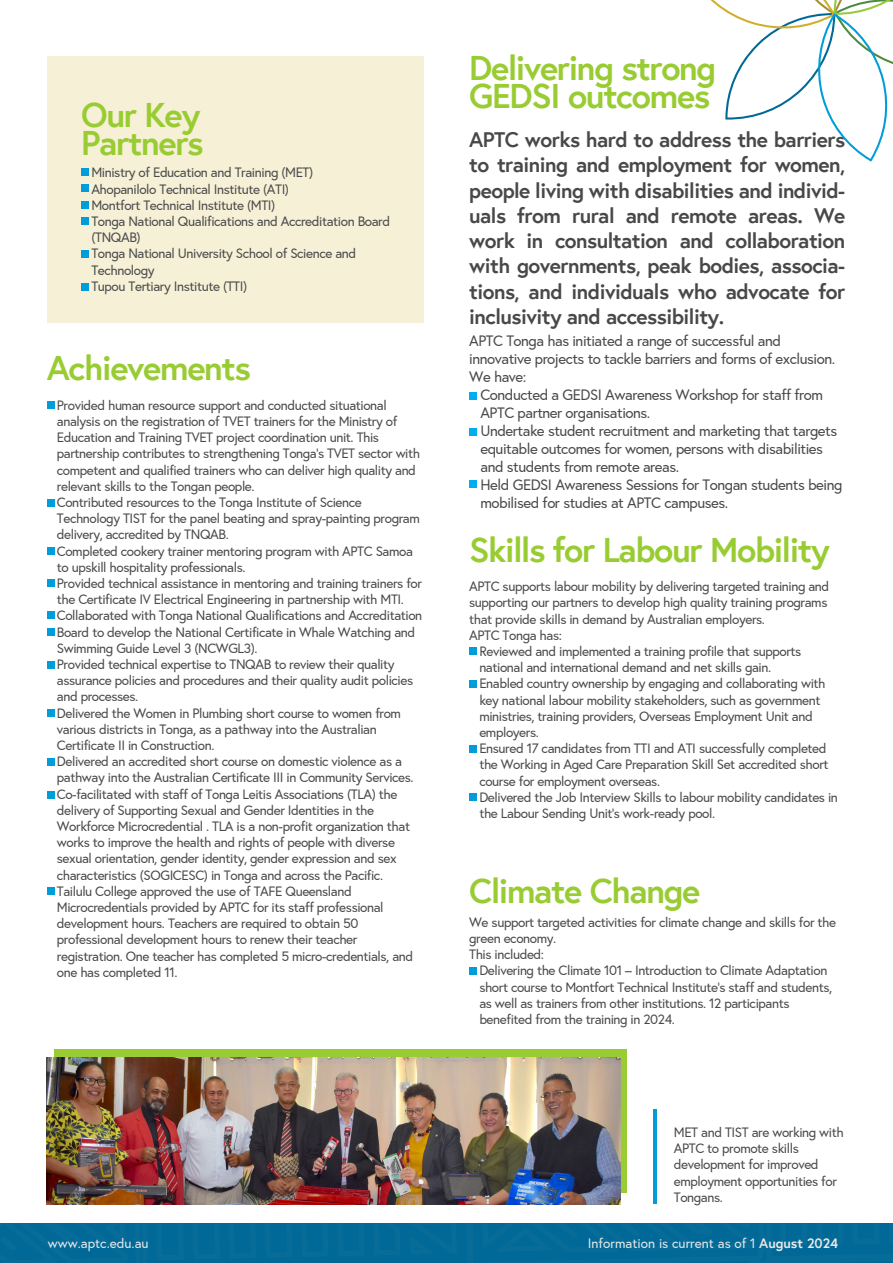
<style>
.page{position:relative;width:893px;height:1263px;background:#fff}
.page>*{position:absolute;margin:0;border:0;box-sizing:border-box;transform-origin:0 0}
.t1{font:700 34.2px/28.5px "Europa";letter-spacing:-.04em;color:#9c3}
.t2{font:700 21px/25.2px "Europa";letter-spacing:-.025em;color:#48484a;text-align:justify}
.t3{font:15px/18px "Europa";letter-spacing:-.03em;color:#48484a}
.t4{font:13.5px/16.2px "Europa";letter-spacing:-.03em;color:#48484a}
.t5{font:13.5px "Europa";color:#e9eaeb}
.s1{font-weight:700}
</style>
<div class="page">
<div style="left:47px;top:56px;width:376px;height:267px;background:#f6f0d6"></div>
<div style="left:55px;top:1049px;width:572px;height:144px;background:#9c3"></div>
<div style="left:0;top:1223px;width:893px;height:40px;background:#006998"></div>
<div style="left:469px;top:967px;width:8px;height:8px;background:#009dda"></div>
<div style="left:469px;top:647px;width:8px;height:8px;background:#009dda"></div>
<div style="left:469px;top:680px;width:8px;height:7px;background:#009dda"></div>
<div style="left:469px;top:745px;width:8px;height:8px;background:#009dda"></div>
<div style="left:469px;top:793px;width:8px;height:8px;background:#009dda"></div>
<svg style="left:710px;top:0;width:183px;height:162px"></svg>
<img style="left:47px;top:1057px;width:574px;height:147px">
<div style="left:47px;top:401px;width:8px;height:8px;background:#009dda"></div>
<div style="left:47px;top:499px;width:8px;height:8px;background:#009dda"></div>
<div style="left:47px;top:547px;width:8px;height:8px;background:#009dda"></div>
<div style="left:47px;top:579px;width:8px;height:8px;background:#009dda"></div>
<div style="left:47px;top:611px;width:8px;height:8px;background:#009dda"></div>
<div style="left:47px;top:628px;width:8px;height:8px;background:#009dda"></div>
<div style="left:47px;top:661px;width:8px;height:8px;background:#009dda"></div>
<div style="left:47px;top:709px;width:8px;height:8px;background:#009dda"></div>
<div style="left:47px;top:758px;width:8px;height:8px;background:#009dda"></div>
<div style="left:47px;top:791px;width:8px;height:8px;background:#009dda"></div>
<div style="left:47px;top:887px;width:8px;height:8px;background:#009dda"></div>
<div style="left:81px;top:168px;width:8px;height:8px;background:#009dda"></div>
<div style="left:81px;top:184px;width:8px;height:8px;background:#009dda"></div>
<div style="left:81px;top:201px;width:8px;height:8px;background:#009dda"></div>
<div style="left:81px;top:250px;width:8px;height:8px;background:#009dda"></div>
<div style="left:81px;top:217px;width:8px;height:8px;background:#009dda"></div>
<div style="left:81px;top:283px;width:8px;height:7px;background:#009dda"></div>
<hr style="left:654px;top:1109px;width:3px;height:95px;background:#009dda">
<div style="left:469px;top:392px;width:8px;height:8px;background:#00aeef"></div>
<div style="left:469px;top:428px;width:8px;height:8px;background:#00aeef"></div>
<div style="left:469px;top:480px;width:8px;height:8px;background:#00aeef"></div>
<h1 class="t1" style="left:81px;top:99px;width:124px">Our Key<br>Partners</h1>
<p class="t4" style="left:91px;top:165px;width:300px">Ministry of Education and Training (MET)<br>Ahopanilolo Technical Institute (ATI)<br>Montfort Technical Institute (MTI)<br>Tonga National Qualifications and Accreditation Board (TNQAB)<br>Tonga National University School of Science and Technology<br>Tupou Tertiary Institute (TTI)</p>
<h1 class="t1" style="left:47px;top:353px;width:206px">Achievements</h1>
<p class="t4" style="left:57px;top:397px;width:367px">Provided human resource support and conducted situational analysis on the registration of TVET trainers for the Ministry of Education and Training TVET project coordination unit. This partnership contributes to strengthening Tonga’s TVET sector with competent and qualified trainers who can deliver high quality and relevant skills to the Tongan people.<br>Contributed resources to the Tonga Institute of Science Technology TIST for the panel beating and spray-painting program delivery, accredited by TNQAB.<br>Completed cookery trainer mentoring program with APTC Samoa to upskill hospitality professionals.<br>Provided technical assistance in mentoring and training trainers for the Certificate IV Electrical Engineering in partnership with MTI.<br>Collaborated with Tonga National Qualifications and Accreditation Board to develop the National Certificate in Whale Watching and Swimming Guide Level 3 (NCWGL3).<br>Provided technical expertise to TNQAB to review their quality assurance policies and procedures and their quality audit policies and processes.<br>Delivered the Women in Plumbing short course to women from various districts in Tonga, as a pathway into the Australian Certificate II in Construction.<br>Delivered an accredited short course on domestic violence as a pathway into the Australian Certificate III in Community Services.<br>Co-facilitated with staff of Tonga Leitis Associations (TLA) the delivery of Supporting Sexual and Gender Identities in the Workforce Microcredential . TLA is a non-profit organization that works to improve the health and rights of people with diverse sexual orientation, gender identity, gender expression and sex characteristics (SOGICESC) in Tonga and across the Pacific.<br>Tailulu College approved the use of TAFE Queensland Microcredentials provided by APTC for its staff professional development hours. Teachers are required to obtain 50 professional development hours to renew their teacher registration. One teacher has completed 5 micro-credentials, and one has completed 11.</p>
<h1 class="t1" style="left:469px;top:52px;width:249px">Delivering strong<br>GEDSI outcomes</h1>
<p class="t2" style="left:469px;top:127px;width:378px">APTC works hard to address the barriers to training and employment for women, people living with disabilities and individ&shy;uals from rural and remote areas. We work in consultation and collaboration with governments, peak bodies, associa&shy;tions, and individuals who advocate for inclusivity and accessibility.</p>
<p class="t3" style="left:469px;top:332px;width:367px">APTC Tonga has initiated a range of successful and innovative projects to tackle barriers and forms of exclusion.<br>We have:</p>
<p class="t3" style="left:480px;top:386px;width:364px">Conducted a GEDSI Awareness Workshop for staff from APTC partner organisations.<br>Undertake student recruitment and marketing that targets equitable outcomes for women, persons with disabilities and students from remote areas.<br>Held GEDSI Awareness Sessions for Tongan students being mobilised for studies at APTC campuses.</p>
<h1 class="t1" style="left:469px;top:534px;width:362px">Skills for Labour Mobility</h1>
<p class="t4" style="left:469px;top:578px;width:362px">APTC supports labour mobility by delivering targeted training and</p>
<p class="t4" style="left:469px;top:595px;width:360px">supporting our partners to develop high quality training programs</p>
<p class="t4" style="left:469px;top:611px;width:297px">that provide skills in demand by Australian employers.</p>
<p class="t4" style="left:469px;top:627px;width:94px">APTC Tonga has:</p>
<p class="t4" style="left:479px;top:643px;width:324px">Reviewed and implemented a training profile that supports</p>
<p class="t4" style="left:479px;top:659px;width:293px">national and international demand and net skills gain.</p>
<p class="t4" style="left:479px;top:676px;width:348px">Enabled country ownership by engaging and collaborating with</p>
<p class="t4" style="left:479px;top:692px;width:343px">key national labour mobility stakeholders, such as government</p>
<p class="t4" style="left:479px;top:708px;width:335px">ministries, training providers, Overseas Employment Unit and</p>
<p class="t4" style="left:479px;top:724px;width:61px">employers.</p>
<p class="t4" style="left:479px;top:740px;width:349px">Ensured 17 candidates from TTI and ATI successfully completed</p>
<p class="t4" style="left:479px;top:757px;width:351px">the Working in Aged Care Preparation Skill Set accredited short</p>
<p class="t4" style="left:479px;top:773px;width:182px">course for employment overseas.</p>
<p class="t4" style="left:479px;top:789px;width:360px">Delivered the Job Interview Skills to labour mobility candidates in</p>
<p class="t4" style="left:479px;top:805px;width:237px">the Labour Sending Unit’s work-ready pool.</p>
<h1 class="t1" style="left:469px;top:876px;width:233px">Climate Change</h1>
<p class="t4" style="left:469px;top:914px;width:368px">We support targeted activities for climate change and skills for the green economy.<br>This included:</p>
<p class="t4" style="left:479px;top:962px;width:354px">Delivering the Climate 101 – Introduction to Climate Adaptation short course to Montfort Technical Institute’s staff and students, as well as trainers from other institutions. 12 participants benefited from the training in 2024.</p>
<p class="t4" style="left:674px;top:1124px;width:171px">MET and TIST are working with<br>APTC to promote skills development for improved employment opportunities for<br>Tongans.</p>
<p class="t5" style="left:48px;top:1235px;width:102px">www.aptc.edu.au</p>
<p class="t5" style="left:588px;top:1235px;width:252px">Information is current as of 1 <span class="s1">August 2024</span></p>
</div>
